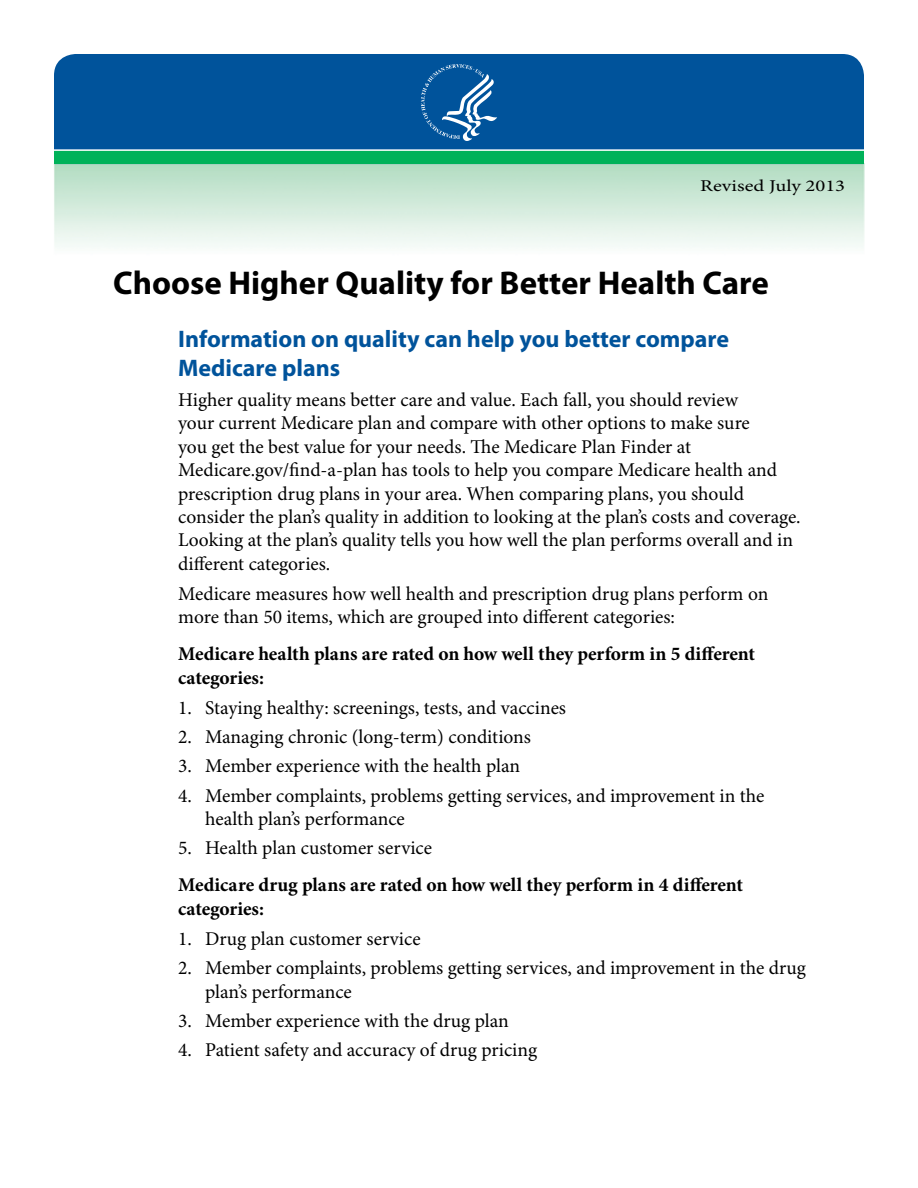
<style>
.page{position:relative;width:918px;height:1188px;background:#fff}
.page>*{position:absolute;margin:0;border:0;box-sizing:border-box;transform-origin:0 0}
.t1{font:700 33px "Myriad Pro";color:#000}
.Fact_Sheet_Subheader{font:700 24px/28.8px "Myriad Pro";color:#00539b}
.Fact_Sheet_Text_Last{font:19.5px/23.4px "Minion Pro";color:#000}
.Fact_Sheet_Text_Last-2{font:700 19.5px/23.4px "Minion Pro";letter-spacing:-.005em;color:#000}
.t2{font:16.5px "Minion Pro";color:#000;scale:1.25 1}
</style>
<div class="page">
<div style="left:54px;top:54px;width:810px;height:95px;background:#00539b"></div>
<div style="left:54px;top:150px;width:810px;height:14px;background:#00b259"></div>
<hr style="left:54px;top:149px;width:810px;height:2px;background:#fff">
<svg style="left:421px;top:64px;width:76px;height:77px;background:#2a6fab"></svg>
<p class="t2" style="left:700px;top:176px;width:118px">Revised July 2013</p>
<p class="t1" style="left:113px;top:264px;width:657px">Choose Higher Quality for Better Health Care</p>
<h2 class="Fact_Sheet_Subheader" style="left:178px;top:325px;width:553px">Information on quality can help you better compare<br>Medicare plans</h2>
<p class="Fact_Sheet_Text_Last" style="left:178px;top:389px;width:624px">Higher quality means better care and value. Each fall, you should review<br>your current Medicare plan and compare with other options to make sure<br>you get the best value for your needs. The Medicare Plan Finder at Medicare.gov/find‑a-plan has tools to help you compare Medicare health and prescription drug plans in your area. When comparing plans, you should consider the plan’s quality in addition to looking at the plan’s costs and coverage.<br>Looking at the plan’s quality tells you how well the plan performs overall and in different categories.</p>
<p class="Fact_Sheet_Text_Last" style="left:178px;top:583px;width:592px">Medicare measures how well health and prescription drug plans perform on more than 50 items, which are grouped into different categories:</p>
<p class="Fact_Sheet_Text_Last-2" style="left:178px;top:643px;width:578px">Medicare health plans are rated on how well they perform in 5 different categories:</p>
<p class="Fact_Sheet_Text_Last" style="left:178px;top:697px;width:389px">1. Staying healthy: screenings, tests, and vaccines</p>
<p class="Fact_Sheet_Text_Last" style="left:178px;top:726px;width:354px">2. Managing chronic (long-term) conditions</p>
<p class="Fact_Sheet_Text_Last" style="left:178px;top:755px;width:344px">3. Member experience with the health plan</p>
<p class="Fact_Sheet_Text_Last" style="left:205px;top:785px;width:561px;text-indent:-27px">4. Member complaints, problems getting services, and improvement in the health plan’s performance</p>
<p class="Fact_Sheet_Text_Last" style="left:178px;top:837px;width:255px">5. Health plan customer service</p>
<p class="Fact_Sheet_Text_Last-2" style="left:178px;top:874px;width:566px">Medicare drug plans are rated on how well they perform in 4 different categories:</p>
<p class="Fact_Sheet_Text_Last" style="left:178px;top:928px;width:244px">1. Drug plan customer service</p>
<p class="Fact_Sheet_Text_Last" style="left:205px;top:957px;width:602px;text-indent:-27px">2. Member complaints, problems getting services, and improvement in the drug plan’s performance</p>
<p class="Fact_Sheet_Text_Last" style="left:178px;top:1010px;width:332px">3. Member experience with the drug plan</p>
<p class="Fact_Sheet_Text_Last" style="left:178px;top:1039px;width:360px">4. Patient safety and accuracy of drug pricing</p>
</div>
